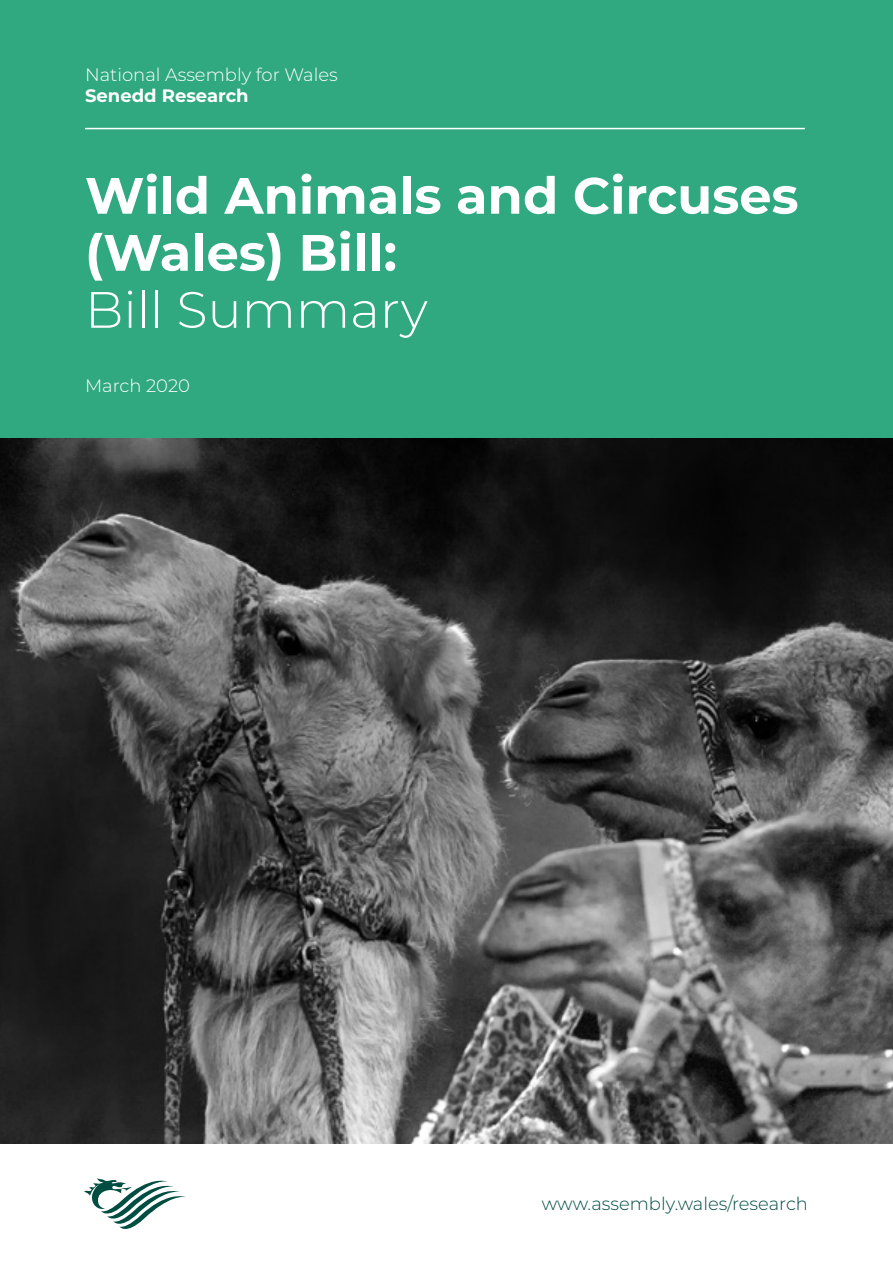
<style>
.page{position:relative;width:893px;height:1263px;background:#fff}
.page>*{position:absolute;margin:0;border:0;box-sizing:border-box;transform-origin:0 0}
.t1{font:700 51px/57px "Montserrat";color:#fff}
.t2{font:300 51px "Montserrat";color:#fff}
.t3{font:300 18px "Montserrat";color:#fff}
.t4{font:300 18px "Montserrat";color:#004d42}
.t5{font:700 18px "Montserrat";color:#fff}
</style>
<div class="page">
<div style="left:0;top:0;width:893px;height:1144px;background:#31a980"></div>
<hr style="left:85px;top:128px;width:720px;height:1px;background:#fff">
<svg style="left:84px;top:1178px;width:102px;height:51px"></svg>
<img style="left:0;top:438px;width:893px;height:706px">
<p class="t3" style="left:85px;top:62px;width:254px">National Assembly for Wales</p>
<p class="t5" style="left:85px;top:83px;width:165px">Senedd Research</p>
<p class="t1" style="left:85px;top:165px;width:715px">Wild Animals and Circuses (Wales) Bill:</p>
<p class="t2" style="left:85px;top:275px;width:344px">Bill Summary</p>
<p class="t3" style="left:85px;top:373px;width:106px">March 2020</p>
<p class="t4" style="left:542px;top:1191px;width:268px">www.assembly.wales/research</p>
</div>
